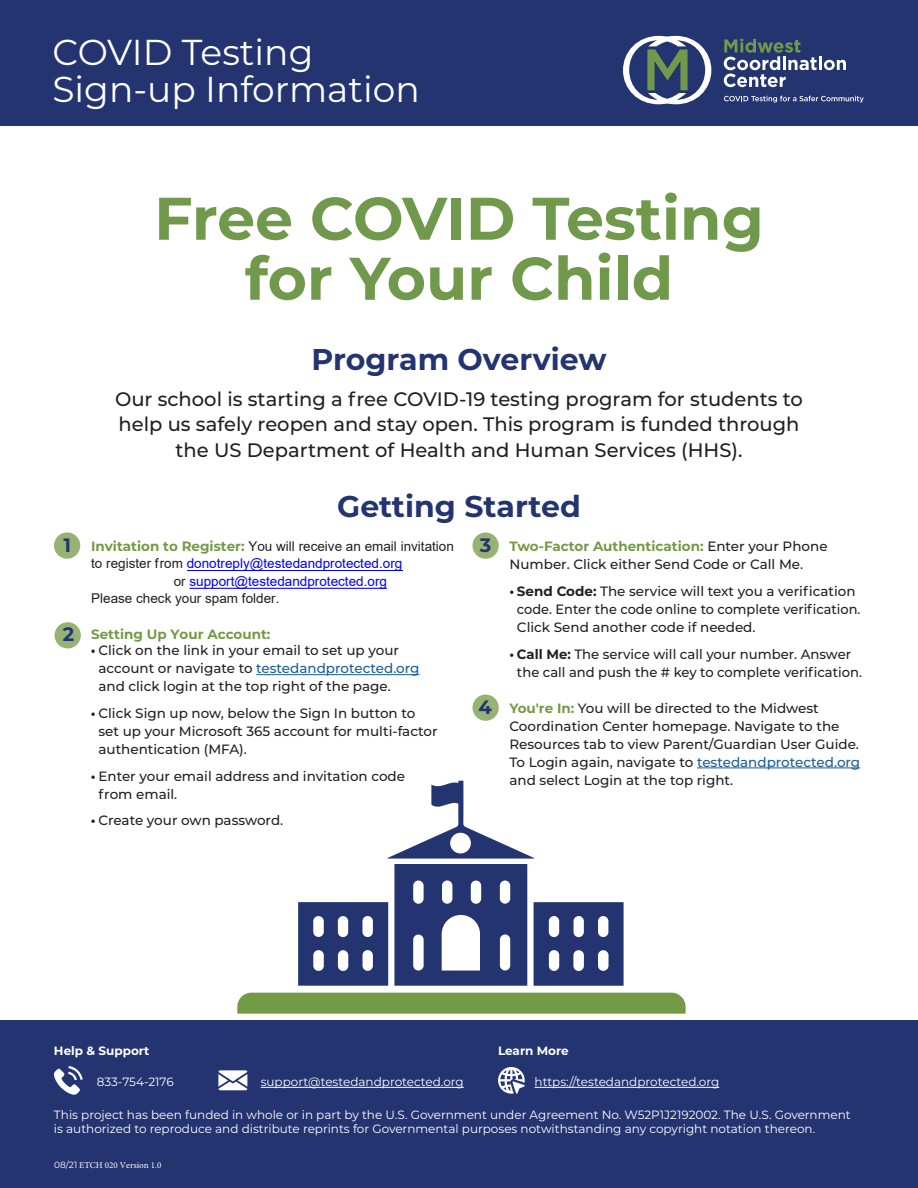
<style>
.page{position:relative;width:918px;height:1188px;background:#fff}
.page>*{position:absolute;margin:0;border:0;box-sizing:border-box;transform-origin:0 0}
.t1{font:700 60px/60px "Montserrat";color:#71994b;text-align:center}
.t2{font:36px/37.5px "Montserrat";color:#fff}
.t3{font:700 30px "Montserrat";color:#233471}
.t4{font:500 19.5px/25.5px "Montserrat";color:#231f20;text-align:center}
.t5{font:700 19.35px "Montserrat";color:#233471}
.t6{font:500 13.5px/18px "Montserrat";color:#231f20}
.t7{font:13.5px "Arial";color:#00f}
.t8{font:13.5px "Arial";color:#231f20}
.t9{font:700 13.5px "Montserrat";color:#739b45}
.t10{font:12px/14.4px "Montserrat";color:#fff}
.t11{font:700 12px "Montserrat";color:#fff}
.t12{font:9px "Minion Pro";color:#fff}
.s1{font-weight:700;color:#739b45}
.s2{font-weight:700}
.s3{color:#175d9e}
.s4{font-family:"Montserrat";font-weight:700;color:#739b45}
.s5{color:#231f20}
.s6{font-family:"Montserrat"}
</style>
<div class="page">
<div style="left:0;top:0;width:918px;height:126px;background:#233471"></div>
<div style="left:0;top:1021px;width:918px;height:167px;background:#233471"></div>
<svg style="left:54px;top:1066px;width:29px;height:29px"></svg>
<svg style="left:218px;top:1070px;width:29px;height:20px"></svg>
<svg style="left:498px;top:1067px;width:27px;height:27px"></svg>
<svg style="left:623px;top:36px;width:88px;height:68px"></svg>
<svg style="left:724px;top:96px;width:140px;height:7px"></svg>
<svg style="left:724px;top:39px;width:122px;height:48px"></svg>
<hr style="left:261px;top:1087px;width:203px;height:1px;background:#fff">
<hr style="left:535px;top:1087px;width:184px;height:1px;background:#fff">
<svg style="left:298px;top:781px;width:326px;height:205px"></svg>
<div style="left:237px;top:993px;width:449px;height:21px;background:#739b45"></div>
<hr style="left:256px;top:674px;width:164px;height:1px;background:#175d9e">
<hr style="left:307px;top:588px;width:80px;height:1px;background:#00f">
<hr style="left:189px;top:588px;width:118px;height:1px;background:#00f">
<hr style="left:187px;top:570px;width:215px;height:1px;background:#00f">
<div style="left:54px;top:532px;width:26px;height:27px;background:#96b373;border-radius:50%"></div>
<div style="left:55px;top:622px;width:26px;height:26px;background:#96b373;border-radius:50%"></div>
<div style="left:473px;top:533px;width:26px;height:26px;background:#96b373;border-radius:50%"></div>
<div style="left:473px;top:695px;width:26px;height:26px;background:#96b373;border-radius:50%"></div>
<hr style="left:697px;top:768px;width:163px;height:1px;background:#175d9e">
<h2 class="t2" style="left:52px;top:32px;width:369px">COVID Testing<br>Sign-up Information</h2>
<h1 class="t1" style="left:154px;top:185px;width:611px">Free COVID Testing for Your Child</h1>
<h3 class="t5" style="left:63px;top:531px;width:9px">1</h3>
<h3 class="t5" style="left:63px;top:620px;width:13px">2</h3>
<h3 class="t3" style="left:312px;top:337px;width:296px">Program Overview</h3>
<h3 class="t4" style="left:115px;top:385px;width:689px">Our school is starting a free COVID-19 testing program for students to help us safely reopen and stay open. This program is funded through the US Department of Health and Human Services (HHS).</h3>
<h3 class="t3" style="left:337px;top:485px;width:245px">Getting Started</h3>
<p class="t6" style="left:509px;top:537px;width:320px"><span class="s1">Two-Factor Authentication:</span> Enter your Phone<br>Number. Click either Send Code or Call Me.</p>
<p class="t6" style="left:517px;top:582px;width:345px;text-indent:-8px"><span class="s2">• Send Code:</span> The service will text you a verification code. Enter the code online to complete verification.<br>Click Send another code if needed.</p>
<p class="t6" style="left:517px;top:644px;width:347px;text-indent:-8px"><span class="s2">• Call Me:</span> The service will call your number. Answer the call and push the # key to complete verification.</p>
<p class="t6" style="left:509px;top:698px;width:352px"><span class="s1">You're In:</span> You will be directed to the Midwest Coordination Center homepage. Navigate to the Resources tab to view Parent/Guardian User Guide.<br>To Login again, navigate to <span class="s3">testedandprotected.org </span>and select Login at the top right.</p>
<h3 class="t5" style="left:480px;top:531px;width:13px">3</h3>
<p class="t8" style="left:91px;top:537px;width:364px"><span class="s4">Invitation to Register:</span> You will receive an email invitation</p>
<p class="t7" style="left:91px;top:554px;width:313px"><span class="s5">to register from</span> donotreply@testedandprotected.org</p>
<p class="t7" style="left:174px;top:572px;width:215px"><span class="s5">or</span> support@testedandprotected.org</p>
<p class="t8" style="left:91px;top:589px;width:190px">Please check your spam folder.</p>
<p class="t9" style="left:91px;top:624px;width:181px">Setting Up Your Account:</p>
<p class="t6" style="left:98px;top:641px;width:323px;text-indent:-8px"><span class="s2">•</span> Click on the link in your email to set up your account or navigate to <span class="s3">testedandprotected.org </span>and click login at the top right of the page.</p>
<p class="t6" style="left:98px;top:704px;width:341px;text-indent:-8px"><span class="s2">•</span> Click Sign up now, below the Sign In button to set up your Microsoft 365 account for multi-factor authentication (MFA).</p>
<p class="t6" style="left:98px;top:766px;width:308px;text-indent:-8px"><span class="s2">•</span> Enter your email address and invitation code from email.</p>
<p class="t6" style="left:91px;top:811px;width:194px"><span class="s2">•</span> Create your own password.</p>
<h3 class="t5" style="left:479px;top:694px;width:15px">4</h3>
<p class="t11" style="left:54px;top:1042px;width:97px">Help &amp; Support</p>
<p class="t11" style="left:498px;top:1042px;width:72px">Learn More</p>
<p class="t10" style="left:97px;top:1074px;width:79px">833-754-2176</p>
<p class="t10" style="left:261px;top:1074px;width:205px">support@testedandprotected.org</p>
<p class="t10" style="left:535px;top:1074px;width:186px">https://testedandprotected.org</p>
<p class="t10" style="left:54px;top:1107px;width:798px">This project has been funded in whole or in part by the U.S. Government under Agreement No. W52P1J2192002. The U.S. Government is authorized to reproduce and distribute reprints for Governmental purposes notwithstanding any copyright notation thereon.</p>
<p class="t12" style="left:54px;top:1159px;width:109px"><span class="s6">08/21</span> ETCH 020 Version 1.0</p>
</div>
